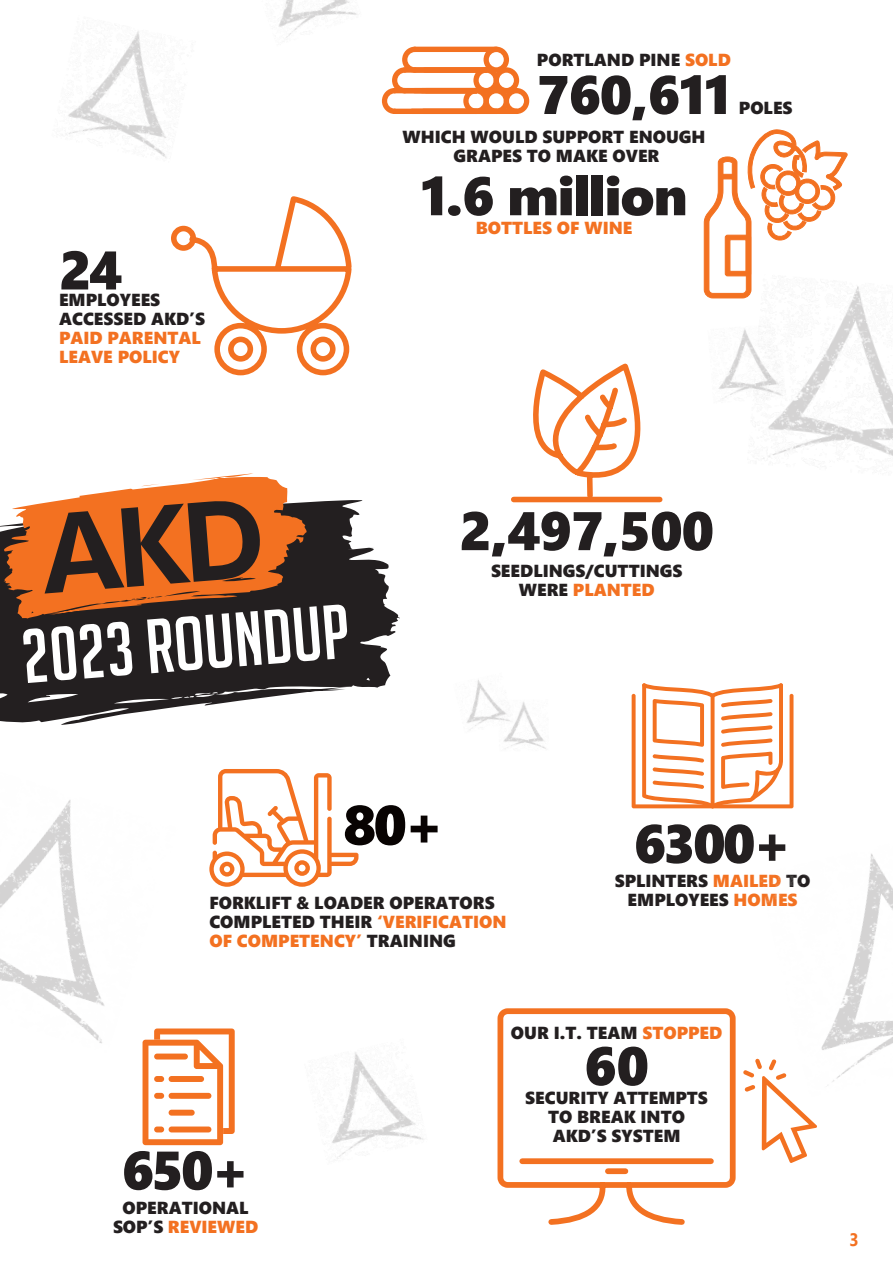
<style>
.page{position:relative;width:893px;height:1263px;background:#fff}
.page>*{position:absolute;margin:0;border:0;box-sizing:border-box;transform-origin:0 0}
.t1{font:75px "Big Noodle Titling";color:#fff}
.intro{font:55.65px "Segoe UI Black";color:#080302}
.intro-2{font:54.3px "Segoe UI Black";letter-spacing:-.02em;color:#231f20}
.t2{font:700 18px "Segoe UI";color:#f37121;scale:.9 1}
.intro-3{font:17.4px/19px "Segoe UI Black";color:#231f20;text-align:center}
.intro-4{font:17.4px/19px "Segoe UI Black";color:#f37121}
.s1{color:#231f20}
.s2{color:#f37121}
</style>
<div class="page">
<svg style="left:0;top:500px;width:400px;height:225px;fill:#231f20"></svg>
<svg style="left:0;top:473px;width:308px;height:145px"></svg>
<svg style="left:45px;top:501px;width:215px;height:92px;background:#924b20"></svg>
<svg style="left:209px;top:769px;width:149px;height:118px"></svg>
<svg style="left:171px;top:196px;width:181px;height:180px"></svg>
<svg style="left:514px;top:363px;width:149px;height:138px"></svg>
<div style="left:514px;top:497px;width:146px;height:5px;background:#f37121"></div>
<svg style="left:143px;top:1028px;width:92px;height:117px"></svg>
<div style="left:169px;top:1076px;width:35px;height:6px;background:#f37121;border-radius:3px"></div>
<div style="left:154px;top:1053px;width:34px;height:6px;background:#f37121;border-radius:3px"></div>
<div style="left:154px;top:1076px;width:10px;height:6px;background:#f37121;border-radius:3px"></div>
<div style="left:169px;top:1093px;width:42px;height:6px;background:#f37121;border-radius:3px"></div>
<div style="left:154px;top:1093px;width:10px;height:6px;background:#f37121;border-radius:3px"></div>
<div style="left:169px;top:1110px;width:26px;height:5px;background:#f37121;border-radius:3px"></div>
<div style="left:169px;top:1126px;width:42px;height:6px;background:#f37121;border-radius:3px"></div>
<div style="left:154px;top:1126px;width:10px;height:6px;background:#f37121;border-radius:3px"></div>
<svg style="left:632px;top:683px;width:161px;height:125px"></svg>
<svg style="left:743px;top:1058px;width:74px;height:105px"></svg>
<svg style="left:497px;top:1008px;width:239px;height:217px"></svg>
<div style="left:412px;top:47px;width:87px;height:5px;background:#f37121;border-radius:3px"></div>
<div style="left:402px;top:67px;width:87px;height:6px;background:#f37121;border-radius:3px"></div>
<svg style="left:382px;top:47px;width:35px;height:67px"></svg>
<div style="left:392px;top:88px;width:87px;height:5px;background:#f37121;border-radius:3px"></div>
<div style="left:392px;top:109px;width:87px;height:5px;background:#f37121;border-radius:3px"></div>
<svg style="left:463px;top:47px;width:66px;height:67px"></svg>
<div style="left:424px;top:88px;width:55px;height:5px;background:#f37121;border-radius:3px"></div>
<div style="left:421px;top:109px;width:98px;height:5px;background:#f37121;border-radius:3px"></div>
<svg style="left:704px;top:129px;width:144px;height:169px"></svg>
<img style="left:0;top:800px;width:178px;height:253px">
<img style="left:332px;top:1052px;width:92px;height:107px">
<img style="left:758px;top:853px;width:135px;height:244px">
<img style="left:747px;top:274px;width:146px;height:186px">
<img style="left:503px;top:702px;width:43px;height:47px">
<img style="left:718px;top:323px;width:68px;height:81px">
<img style="left:466px;top:680px;width:48px;height:54px">
<img style="left:66px;top:31px;width:101px;height:127px">
<img style="left:279px;top:0;width:78px;height:38px">
<p class="intro-2" style="left:59px;top:231px;width:65px">24</p>
<p class="intro-3" style="left:59px;top:290px;width:103px">EMPLOYEES</p>
<p class="intro-4" style="left:59px;top:309px;width:147px"><span class="s1">ACCESSED AKD’S<br></span>PAID PARENTAL<br>LEAVE POLICY</p>
<p class="intro-3" style="left:537px;top:49px;width:195px">PORTLAND PINE <span class="s2">SOLD</span></p>
<p class="intro-2" style="left:537px;top:55px;width:195px">760,611</p>
<p class="intro-3" style="left:403px;top:126px;width:304px">WHICH WOULD SUPPORT ENOUGH<br>GRAPES TO MAKE OVER</p>
<p class="intro-2" style="left:420px;top:157px;width:269px">1.6 million</p>
<p class="intro-4" style="left:476px;top:217px;width:158px">BOTTLES OF WINE</p>
<p class="intro-3" style="left:739px;top:97px;width:55px">POLES</p>
<p class="t1" style="left:18px;top:618px;width:330px;rotate:-5deg">2023 ROUNDUP</p>
<p class="intro-2" style="left:459px;top:492px;width:256px">2,497,500</p>
<p class="intro-3" style="left:491px;top:560px;width:193px">SEEDLINGS/CUTTINGS<br>WERE <span class="s2">PLANTED</span></p>
<p class="intro" style="left:343px;top:785px;width:102px">80+</p>
<p class="intro-3" style="left:209px;top:893px;width:299px;text-align:left">FORKLIFT &amp; LOADER OPERATORS<br>COMPLETED THEIR <span class="s2">‘VERIFICATION<br>OF COMPETENCY’</span> TRAINING</p>
<p class="intro-2" style="left:634px;top:804px;width:159px">6300+</p>
<p class="intro-3" style="left:615px;top:870px;width:197px">SPLINTERS <span class="s2">MAILED</span> TO<br>EMPLOYEES <span class="s2">HOMES</span></p>
<p class="intro-2" style="left:122px;top:1131px;width:130px">650+</p>
<p class="intro-3" style="left:113px;top:1197px;width:147px">OPERATIONAL<br>SOP’S <span class="s2">REVIEWED</span></p>
<p class="intro-3" style="left:511px;top:1022px;width:213px">OUR I.T. TEAM <span class="s2">STOPPED</span></p>
<p class="intro-2" style="left:584px;top:1027px;width:67px">60</p>
<p class="intro-3" style="left:525px;top:1087px;width:184px">SECURITY ATTEMPTS<br>TO BREAK INTO<br>AKD’S SYSTEM</p>
<p class="t2" style="left:849px;top:1222px;width:12px">3</p>
</div>
